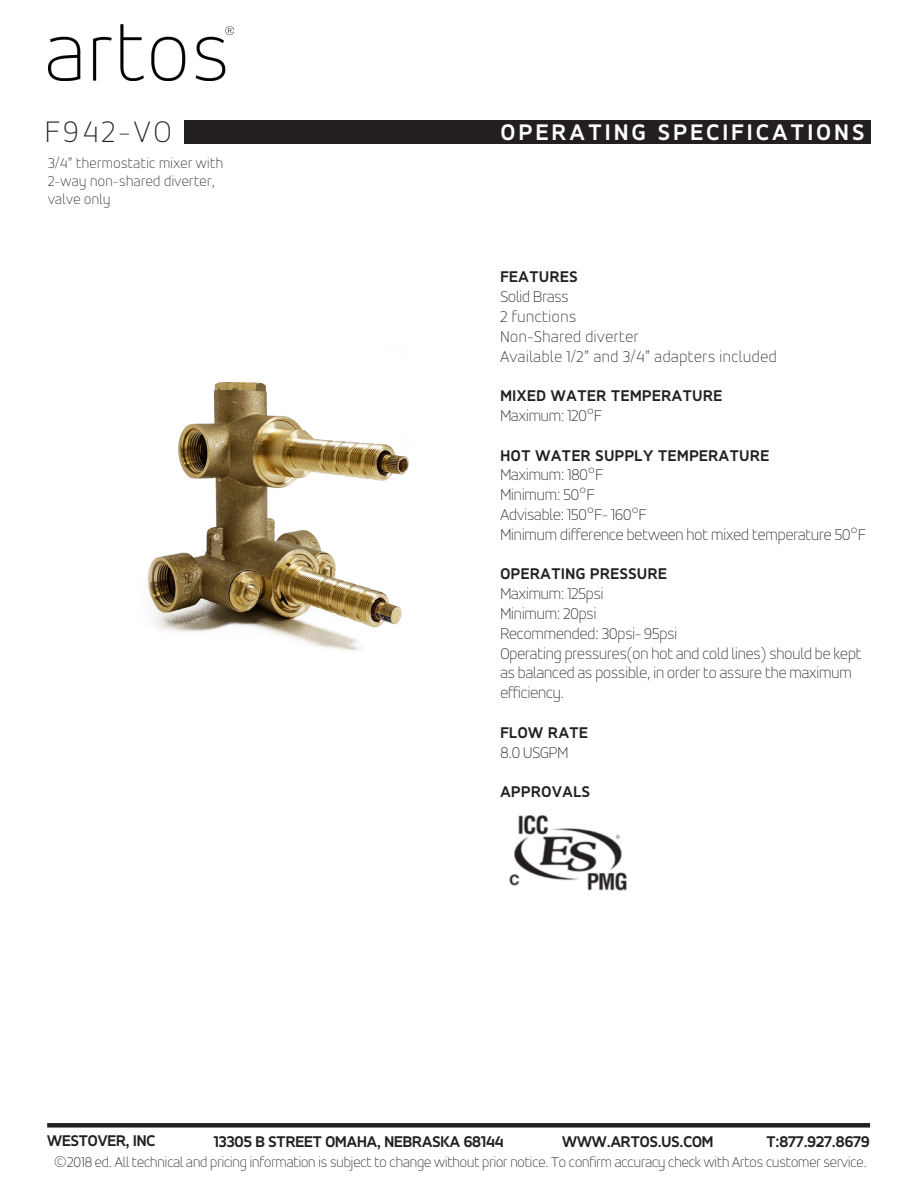
<style>
.page{position:relative;width:918px;height:1188px;background:#fff}
.page>*{position:absolute;margin:0;border:0;box-sizing:border-box;transform-origin:0 0}
.t1{font:100 31.5px "Accord Alternate";letter-spacing:.12em;color:#231f20}
.t2{font:700 24px "Accord Alternate";letter-spacing:.15em;color:#fff}
.t3{font:100 16.5px/19.8px "Accord Alternate";color:#231f20}
.t4{font:700 16.5px "Accord Alternate";letter-spacing:.04em;color:#231f20}
.t5{font:700 16.5px "Accord Alternate";color:#231f20}
.t6{font:100 16.5px "Accord Alternate";letter-spacing:.04em;color:#231f20}
.t7{font:100 15px "Accord Alternate";color:#231f20}
.t8{font:100 15px/18px "Accord Alternate";letter-spacing:.03em;color:#231f20}
</style>
<div class="page">
<div style="left:47px;top:1123px;width:823px;height:5px;background:#231f20"></div>
<img style="left:49px;top:24px;width:185px;height:57px">
<div style="left:184px;top:120px;width:686px;height:24px;background:#231f20"></div>
<img style="left:148px;top:382px;width:261px;height:269px">
<img style="left:509px;top:815px;width:118px;height:76px">
<p class="t1" style="left:45px;top:114px;width:128px">F942-VO</p>
<p class="t2" style="left:501px;top:118px;width:365px">OPERATING SPECIFICATIONS</p>
<p class="t8" style="left:48px;top:154px;width:177px">3/4” thermostatic mixer with<br>2-way non-shared diverter, valve only</p>
<p class="t4" style="left:500px;top:267px;width:79px">FEATURES</p>
<p class="t3" style="left:500px;top:287px;width:70px">Solid Brass</p>
<p class="t6" style="left:500px;top:307px;width:77px">2 functions</p>
<p class="t6" style="left:500px;top:327px;width:140px">Non-Shared diverter</p>
<p class="t6" style="left:500px;top:347px;width:278px">Available 1/2” and 3/4” adapters included</p>
<p class="t4" style="left:500px;top:386px;width:223px">MIXED WATER TEMPERATURE</p>
<p class="t3" style="left:500px;top:406px;width:103px">Maximum: 120°F</p>
<p class="t4" style="left:500px;top:446px;width:270px">HOT WATER SUPPLY TEMPERATURE</p>
<p class="t3" style="left:500px;top:465px;width:104px">Maximum: 180°F</p>
<p class="t3" style="left:500px;top:485px;width:96px">Minimum: 50°F</p>
<p class="t3" style="left:500px;top:505px;width:148px">Advisable: 150°F- 160°F</p>
<p class="t3" style="left:500px;top:524px;width:367px">Minimum difference between hot mixed temperature 50°F</p>
<p class="t4" style="left:500px;top:564px;width:168px">OPERATING PRESSURE</p>
<p class="t3" style="left:500px;top:584px;width:105px">Maximum: 125psi</p>
<p class="t3" style="left:500px;top:604px;width:98px">Minimum: 20psi</p>
<p class="t3" style="left:500px;top:623px;width:178px">Recommended: 30psi- 95psi</p>
<p class="t3" style="left:500px;top:643px;width:363px">Operating pressures(on hot and cold lines) should be kept as balanced as possible, in order to assure the maximum efficiency.</p>
<p class="t4" style="left:500px;top:723px;width:89px">FLOW RATE</p>
<p class="t3" style="left:500px;top:742px;width:69px">8.0 USGPM</p>
<p class="t4" style="left:500px;top:782px;width:91px">APPROVALS</p>
<p class="t5" style="left:47px;top:1131px;width:110px">WESTOVER, INC</p>
<p class="t5" style="left:214px;top:1132px;width:291px">13305 B STREET OMAHA, NEBRASKA 68144</p>
<p class="t5" style="left:562px;top:1132px;width:153px">WWW.ARTOS.US.COM</p>
<p class="t5" style="left:766px;top:1132px;width:105px">T:877.927.8679</p>
<p class="t7" style="left:53px;top:1153px;width:815px">©2018 ed. All technical and pricing information is subject to change without prior notice. To confirm accuracy check with Artos customer service.</p>
</div>
